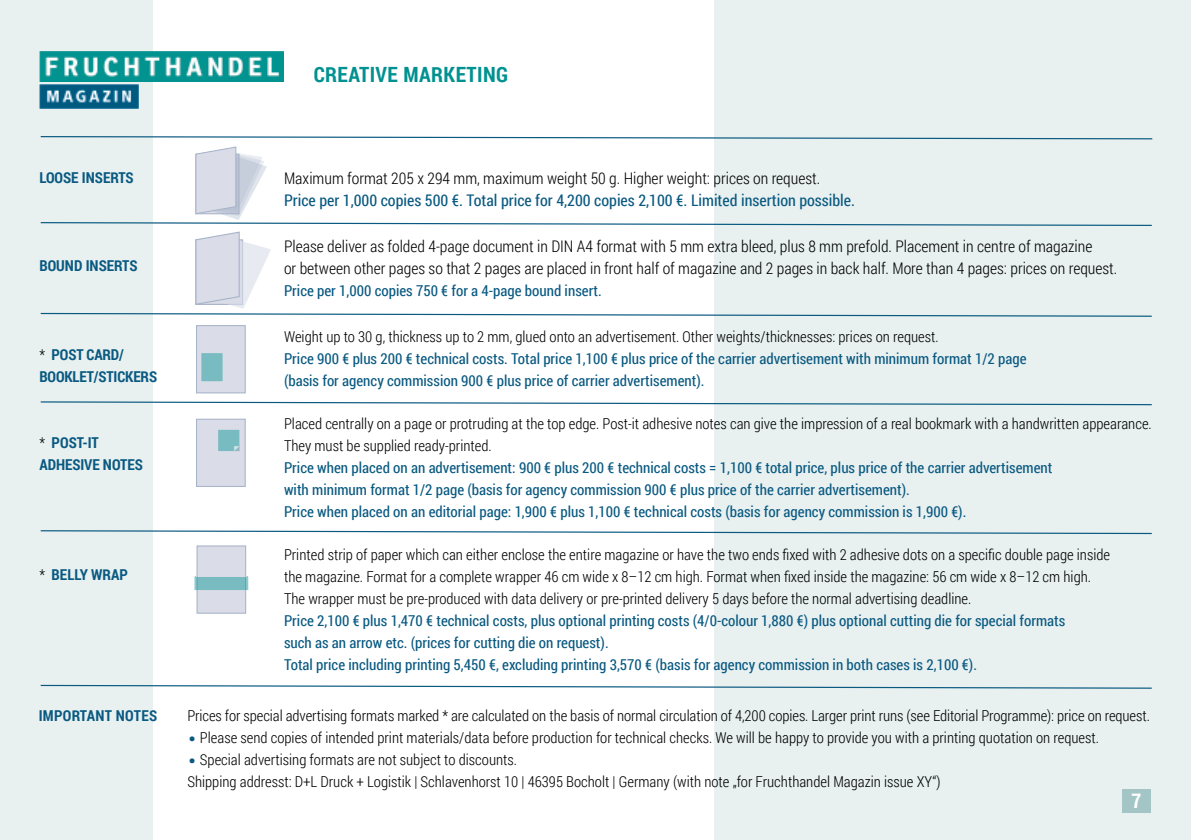
<style>
.page{position:relative;width:1191px;height:840px;background:#fff}
.page>*{position:absolute;margin:0;border:0;box-sizing:border-box;transform-origin:0 0}
.t1{font:700 21px "Roboto Condensed";letter-spacing:.02em;color:#009190}
.t2{font:700 20px "Roboto Condensed";color:#fff}
.t3{font:300 16px/22px "Roboto Condensed";color:#000}
.t4{font:16px "Roboto Condensed";color:#095981}
.t5{font:300 15px/22px "Roboto Condensed";color:#000}
.t6{font:15px/22px "Roboto Condensed";color:#095981}
.t7{font:700 15px/22px "Roboto Condensed";letter-spacing:-.005em;color:#095981}
.t8{font:700 15px "Roboto Condensed";letter-spacing:.02em;color:#095981}
.s1{font-weight:300;color:#000}
.s2{font-family:"D DIN";font-weight:400;font-size:20px;color:#095981}
</style>
<div class="page">
<div style="left:714px;top:0;width:477px;height:839px;background:#e8f0f0"></div>
<div style="left:0;top:0;width:153px;height:839px;background:#e8f0f0"></div>
<div style="left:1122px;top:788px;width:29px;height:23px;background:#a3c5c6"></div>
<img style="left:40px;top:51px;width:243px;height:30px">
<img style="left:40px;top:84px;width:99px;height:25px">
<svg style="left:40px;top:136px;width:1113px;height:4px"></svg>
<svg style="left:40px;top:401px;width:1112px;height:4px"></svg>
<svg style="left:40px;top:684px;width:1112px;height:5px"></svg>
<svg style="left:40px;top:530px;width:1112px;height:4px"></svg>
<div style="left:196px;top:325px;width:50px;height:68px;background:#dadde8;border:1px solid #a7b3c8"></div>
<div style="left:201px;top:353px;width:22px;height:28px;background:#78bbc0"></div>
<div style="left:196px;top:418px;width:50px;height:68px;background:#dadde8;border:1px solid #a7b3c8"></div>
<div style="left:218px;top:429px;width:21px;height:22px;background:#78bbc0"></div>
<svg style="left:234px;top:446px;width:5px;height:5px"></svg>
<div style="left:196px;top:545px;width:50px;height:68px;background:#dadde8;border:1px solid #a7b3c8"></div>
<div style="left:194px;top:576px;width:54px;height:13px;background:#78bbc0"></div>
<svg style="left:40px;top:146px;width:1112px;height:171px"></svg>
<h1 class="t1" style="left:314px;top:60px;width:196px">CREATIVE MARKETING</h1>
<p class="t7" style="left:39px;top:166px;width:96px">LOOSE INSERTS</p>
<p class="t7" style="left:39px;top:254px;width:100px">BOUND INSERTS</p>
<p class="t7" style="left:39px;top:342px;width:119px"><span class="s1">*</span> POST CARD/<br>BOOKLET/STICKERS</p>
<p class="t7" style="left:39px;top:430px;width:105px"><span class="s1">*</span> POST-IT<br>ADHESIVE NOTES</p>
<p class="t7" style="left:39px;top:562px;width:90px"><span class="s1">*</span> BELLY WRAP</p>
<p class="t8" style="left:39px;top:705px;width:120px">IMPORTANT NOTES</p>
<p class="t3" style="left:284px;top:167px;width:538px">Maximum format 205 x 294 mm, maximum weight 50 g. Higher weight: prices on request.</p>
<p class="t4" style="left:284px;top:189px;width:572px">Price per 1,000 copies 500 €. Total price for 4,200 copies 2,100 €. Limited insertion possible.</p>
<p class="t3" style="left:284px;top:235px;width:835px">Please deliver as folded 4-page document in DIN A4 format with 5 mm extra bleed, plus 8 mm prefold. Placement in centre of magazine<br>or between other pages so that 2 pages are placed in front half of magazine and 2 pages in back half. More than 4 pages: prices on request.</p>
<p class="t6" style="left:284px;top:279px;width:319px">Price per 1,000 copies 750 € for a 4-page bound insert.</p>
<p class="t5" style="left:284px;top:325px;width:656px">Weight up to 30 g, thickness up to 2 mm, glued onto an advertisement. Other weights/thicknesses: prices on request.</p>
<p class="t6" style="left:284px;top:347px;width:744px">Price 900 € plus 200 € technical costs. Total price 1,100 € plus price of the carrier advertisement with minimum format 1/2 page (basis for agency commission 900 € plus price of carrier advertisement).</p>
<p class="t5" style="left:284px;top:411px;width:869px">Placed centrally on a page or protruding at the top edge. Post-it adhesive notes can give the impression of a real bookmark with a handwritten appearance.<br>They must be supplied ready-printed.</p>
<p class="t6" style="left:284px;top:455px;width:770px">Price when placed on an advertisement: 900 € plus 200 € technical costs = 1,100 € total price, plus price of the carrier advertisement with minimum format 1/2 page (basis for agency commission 900 € plus price of the carrier advertisement).<br>Price when placed on an editorial page: 1,900 € plus 1,100 € technical costs (basis for agency commission is 1,900 €).</p>
<p class="t5" style="left:284px;top:542px;width:827px">Printed strip of paper which can either enclose the entire magazine or have the two ends fixed with 2 adhesive dots on a specific double page inside the magazine. Format for a complete wrapper 46 cm wide x 8–12 cm high. Format when fixed inside the magazine: 56 cm wide x 8–12 cm high.<br>The wrapper must be pre-produced with data delivery or pre-printed delivery 5 days before the normal advertising deadline.</p>
<p class="t6" style="left:284px;top:608px;width:783px">Price 2,100 € plus 1,470 € technical costs, plus optional printing costs (4/0-colour 1,880 €) plus optional cutting die for special formats such as an arrow etc. (prices for cutting die on request).<br>Total price including printing 5,450 €, excluding printing 3,570 € (basis for agency commission in both cases is 2,100 €).</p>
<p class="t5" style="left:187px;top:703px;width:964px">Prices for special advertising formats marked * are calculated on the basis of normal circulation of 4,200 copies. Larger print runs (see Editorial Programme): price on request.</p>
<p class="t5" style="left:187px;top:725px;width:913px"><span class="s2">•</span> Please send copies of intended print materials/data before production for technical checks. We will be happy to provide you with a printing quotation on request.</p>
<p class="t5" style="left:187px;top:747px;width:754px"><span class="s2">•</span> Special advertising formats are not subject to discounts.<br>Shipping addresst: D+L Druck + Logistik | Schlavenhorst 10 | 46395 Bocholt | Germany (with note „for Fruchthandel Magazin issue XY“)</p>
<h2 class="t2" style="left:1131px;top:785px;width:11px">7</h2>
</div>
